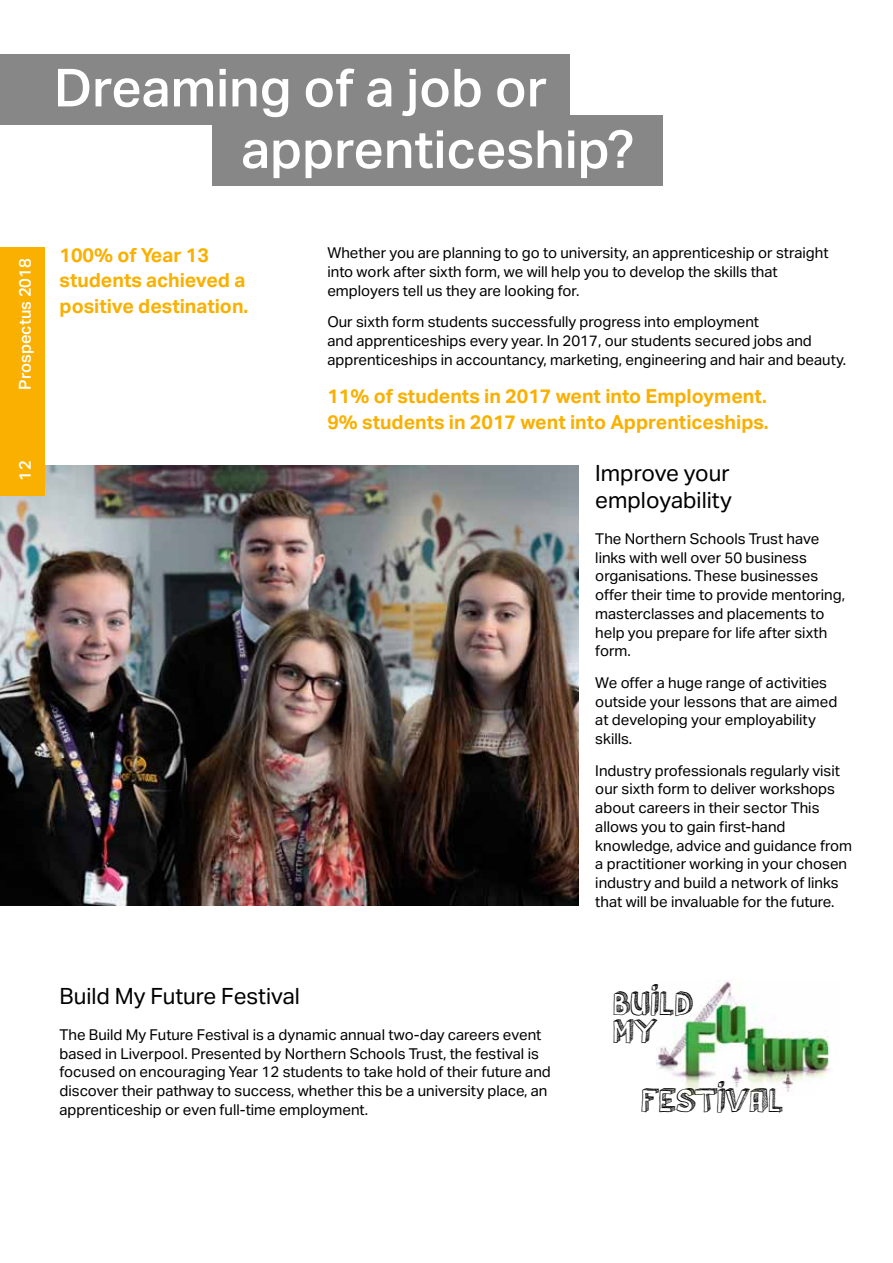
<style>
.page{position:relative;width:893px;height:1263px;background:#fff}
.page>*{position:absolute;margin:0;border:0;box-sizing:border-box;transform-origin:0 0}
.t1{font:500 52.5px/61.5px "Aktiv Grotesk";color:#fff}
.t2{font:29.7px/27.9px "Cul De Sac";letter-spacing:-.04em;color:#000}
.t3{font:22.5px/27px "Aktiv Grotesk";color:#000}
.t4{font:700 19.5px/25.5px "Aktiv Grotesk";color:#f9b000}
.t5{font:500 16.5px "Aktiv Grotesk";color:#fff}
.t6{font:15px/18.8px "Aktiv Grotesk";color:#000}
</style>
<div class="page">
<img style="left:0;top:466px;width:578px;height:440px">
<img style="left:656px;top:981px;width:173px;height:115px">
<div style="left:0;top:247px;width:45px;height:248px;background:#f9b000"></div>
<div style="left:0;top:54px;width:570px;height:70px;background:#868786"></div>
<div style="left:213px;top:116px;width:450px;height:70px;background:#868786"></div>
<h1 class="t1" style="left:241px;top:56px;width:394px;text-indent:-187px">Dreaming of a job or apprenticeship?</h1>
<p class="t5" style="left:15px;top:389px;width:133px;rotate:-90deg">Prospectus 2018</p>
<h3 class="t4" style="left:60px;top:242px;width:190px">100% of Year 13 students achieved a positive destination.</h3>
<p class="t5" style="left:15px;top:480px;width:21px;rotate:-90deg">12</p>
<p class="t6" style="left:327px;top:244px;width:503px">Whether you are planning to go to university, an apprenticeship or straight into work after sixth form, we will help you to develop the skills that employers tell us they are looking for.</p>
<p class="t6" style="left:327px;top:313px;width:520px">Our sixth form students successfully progress into employment<br>and apprenticeships every year. In 2017, our students secured jobs and apprenticeships in accountancy, marketing, engineering and hair and beauty.</p>
<h3 class="t4" style="left:327px;top:383px;width:443px">11% of students in 2017 went into Employment.<br>9% students in 2017 went into Apprenticeships.</h3>
<h3 class="t3" style="left:595px;top:459px;width:138px">Improve your employability</h3>
<p class="t6" style="left:595px;top:529px;width:251px">The Northern Schools Trust have links with well over 50 business organisations. These businesses offer their time to provide mentoring, masterclasses and placements to help you prepare for life after sixth form.</p>
<p class="t6" style="left:595px;top:673px;width:244px">We offer a huge range of activities outside your lessons that are aimed at developing your employability skills.</p>
<p class="t6" style="left:595px;top:761px;width:258px">Industry professionals regularly visit our sixth form to deliver workshops about careers in their sector This allows you to gain first-hand knowledge, advice and guidance from a practitioner working in your chosen industry and build a network of links that will be invaluable for the future.</p>
<h3 class="t3" style="left:60px;top:982px;width:242px">Build My Future Festival</h3>
<p class="t6" style="left:60px;top:1025px;width:493px">The Build My Future Festival is a dynamic annual two-day careers event based in Liverpool. Presented by Northern Schools Trust, the festival is focused on encouraging Year 12 students to take hold of their future and discover their pathway to success, whether this be a university place, an apprenticeship or even full-time employment.</p>
<h2 class="t2" style="left:612px;top:991px;width:82px">BUILD<br>MY</h2>
<h2 class="t2" style="left:641px;top:1088px;width:145px">FESTIVAL</h2>
</div>
